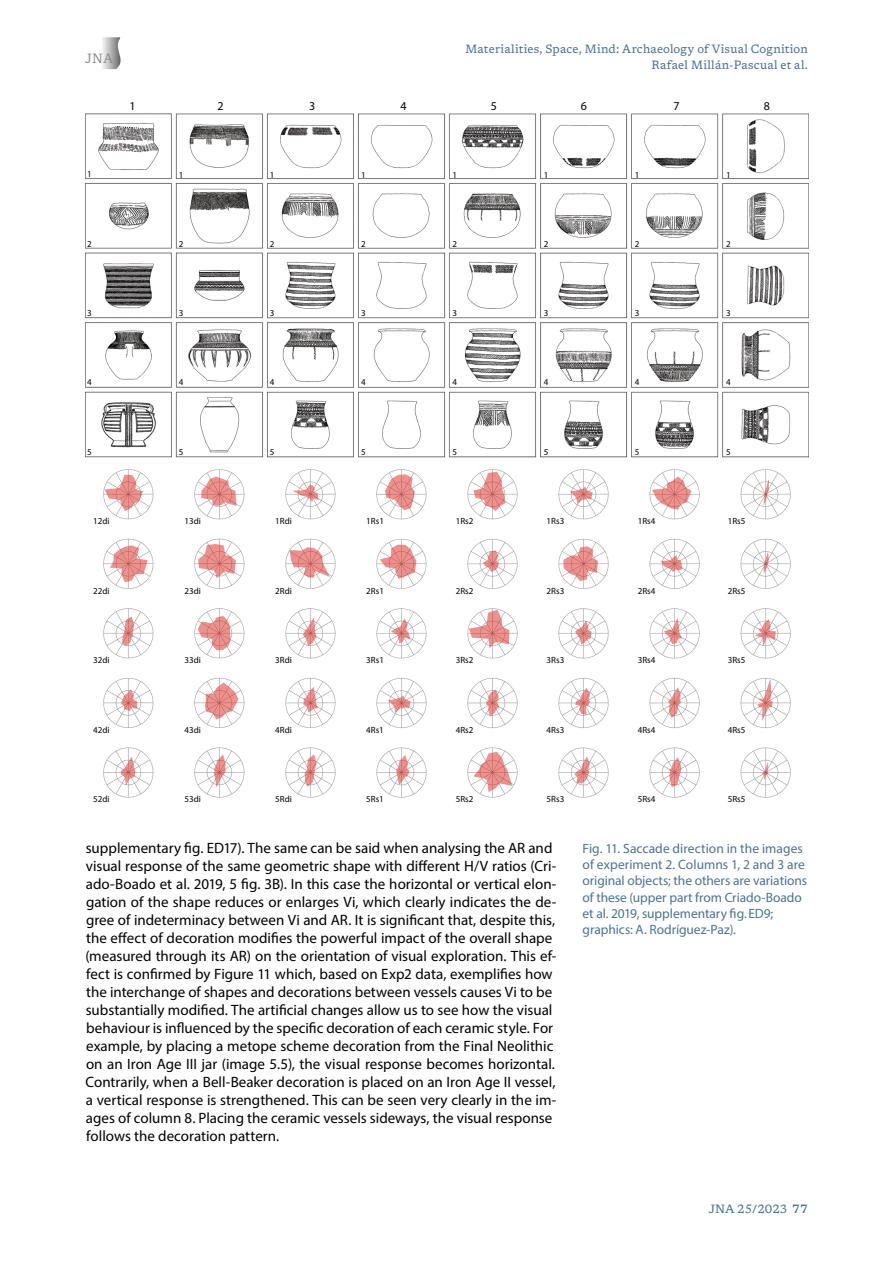
<style>
.page{position:relative;width:893px;height:1263px;background:#fff}
.page>*{position:absolute;margin:0;border:0;box-sizing:border-box;transform-origin:0 0}
.t1{font:15px/18px "Myriad Pro";color:#000}
.t2{font:13.5px/16.2px "Myriad Pro";letter-spacing:-.005em;color:#497392}
.t3{font:13.5px "Newsreader 9 pt";color:#8f908f;scale:.96 1}
.t4{font:12px/16.2px "Newsreader 9 pt";letter-spacing:.02em;color:#497392;text-align:right;scale:.94 1}
.t5{font:12px "Newsreader 9 pt";color:#497392}
.t6{font:12px "Myriad Pro";color:#000}
.t7{font:9px "Myriad Pro";color:#000}
.s1{font-weight:500}
</style>
<div class="page">
<svg style="left:103px;top:37px;width:18px;height:32px"></svg>
<img style="left:86px;top:113px;width:723px;height:685px">
<p class="t3" style="left:85px;top:49px;width:31px">JNA</p>
<p class="t4" style="left:465px;top:40px;width:366px">Materialities, Space, Mind: Archaeology of Visual Cognition<br>Rafael Millán-Pascual et al.</p>
<p class="t6" style="left:130px;top:99px;width:8px">1</p>
<p class="t6" style="left:218px;top:99px;width:8px">2</p>
<p class="t6" style="left:309px;top:99px;width:8px">3</p>
<p class="t6" style="left:400px;top:99px;width:8px">4</p>
<p class="t6" style="left:491px;top:99px;width:8px">5</p>
<p class="t6" style="left:581px;top:99px;width:8px">6</p>
<p class="t6" style="left:673px;top:99px;width:8px">7</p>
<p class="t6" style="left:764px;top:99px;width:8px">8</p>
<p class="t7" style="left:87px;top:169px;width:6px">1</p>
<p class="t7" style="left:179px;top:169px;width:6px">1</p>
<p class="t7" style="left:270px;top:169px;width:6px">1</p>
<p class="t7" style="left:361px;top:169px;width:6px">1</p>
<p class="t7" style="left:452px;top:169px;width:6px">1</p>
<p class="t7" style="left:544px;top:169px;width:6px">1</p>
<p class="t7" style="left:635px;top:169px;width:6px">1</p>
<p class="t7" style="left:726px;top:169px;width:6px">1</p>
<p class="t7" style="left:87px;top:239px;width:6px">2</p>
<p class="t7" style="left:179px;top:239px;width:6px">2</p>
<p class="t7" style="left:270px;top:239px;width:6px">2</p>
<p class="t7" style="left:361px;top:239px;width:6px">2</p>
<p class="t7" style="left:452px;top:239px;width:6px">2</p>
<p class="t7" style="left:544px;top:239px;width:6px">2</p>
<p class="t7" style="left:635px;top:239px;width:6px">2</p>
<p class="t7" style="left:726px;top:239px;width:6px">2</p>
<p class="t7" style="left:87px;top:308px;width:6px">3</p>
<p class="t7" style="left:179px;top:308px;width:6px">3</p>
<p class="t7" style="left:270px;top:308px;width:6px">3</p>
<p class="t7" style="left:361px;top:308px;width:6px">3</p>
<p class="t7" style="left:452px;top:308px;width:6px">3</p>
<p class="t7" style="left:544px;top:308px;width:6px">3</p>
<p class="t7" style="left:635px;top:308px;width:6px">3</p>
<p class="t7" style="left:726px;top:308px;width:6px">3</p>
<p class="t7" style="left:87px;top:377px;width:6px">4</p>
<p class="t7" style="left:179px;top:377px;width:6px">4</p>
<p class="t7" style="left:270px;top:377px;width:6px">4</p>
<p class="t7" style="left:361px;top:377px;width:6px">4</p>
<p class="t7" style="left:452px;top:377px;width:6px">4</p>
<p class="t7" style="left:544px;top:377px;width:6px">4</p>
<p class="t7" style="left:635px;top:377px;width:6px">4</p>
<p class="t7" style="left:726px;top:377px;width:6px">4</p>
<p class="t7" style="left:87px;top:447px;width:6px">5</p>
<p class="t7" style="left:179px;top:447px;width:6px">5</p>
<p class="t7" style="left:270px;top:447px;width:6px">5</p>
<p class="t7" style="left:361px;top:447px;width:6px">5</p>
<p class="t7" style="left:452px;top:447px;width:6px">5</p>
<p class="t7" style="left:544px;top:447px;width:6px">5</p>
<p class="t7" style="left:635px;top:447px;width:6px">5</p>
<p class="t7" style="left:726px;top:447px;width:6px">5</p>
<p class="t7" style="left:93px;top:516px;width:18px">12di</p>
<p class="t7" style="left:185px;top:516px;width:18px">13di</p>
<p class="t7" style="left:275px;top:516px;width:18px">1Rdi</p>
<p class="t7" style="left:366px;top:516px;width:19px">1Rs1</p>
<p class="t7" style="left:456px;top:516px;width:19px">1Rs2</p>
<p class="t7" style="left:547px;top:516px;width:19px">1Rs3</p>
<p class="t7" style="left:638px;top:516px;width:19px">1Rs4</p>
<p class="t7" style="left:728px;top:516px;width:19px">1Rs5</p>
<p class="t7" style="left:93px;top:585px;width:18px">22di</p>
<p class="t7" style="left:185px;top:585px;width:18px">23di</p>
<p class="t7" style="left:275px;top:585px;width:18px">2Rdi</p>
<p class="t7" style="left:366px;top:585px;width:19px">2Rs1</p>
<p class="t7" style="left:456px;top:585px;width:19px">2Rs2</p>
<p class="t7" style="left:547px;top:585px;width:19px">2Rs3</p>
<p class="t7" style="left:638px;top:585px;width:19px">2Rs4</p>
<p class="t7" style="left:728px;top:585px;width:19px">2Rs5</p>
<p class="t7" style="left:93px;top:655px;width:18px">32di</p>
<p class="t7" style="left:185px;top:655px;width:18px">33di</p>
<p class="t7" style="left:275px;top:655px;width:18px">3Rdi</p>
<p class="t7" style="left:366px;top:655px;width:19px">3Rs1</p>
<p class="t7" style="left:456px;top:655px;width:19px">3Rs2</p>
<p class="t7" style="left:547px;top:655px;width:19px">3Rs3</p>
<p class="t7" style="left:638px;top:655px;width:19px">3Rs4</p>
<p class="t7" style="left:728px;top:655px;width:19px">3Rs5</p>
<p class="t7" style="left:93px;top:724px;width:18px">42di</p>
<p class="t7" style="left:185px;top:724px;width:18px">43di</p>
<p class="t7" style="left:275px;top:724px;width:18px">4Rdi</p>
<p class="t7" style="left:366px;top:724px;width:19px">4Rs1</p>
<p class="t7" style="left:456px;top:724px;width:19px">4Rs2</p>
<p class="t7" style="left:547px;top:724px;width:19px">4Rs3</p>
<p class="t7" style="left:638px;top:724px;width:19px">4Rs4</p>
<p class="t7" style="left:728px;top:724px;width:19px">4Rs5</p>
<p class="t7" style="left:93px;top:794px;width:18px">52di</p>
<p class="t7" style="left:185px;top:794px;width:18px">53di</p>
<p class="t7" style="left:275px;top:794px;width:18px">5Rdi</p>
<p class="t7" style="left:366px;top:794px;width:19px">5Rs1</p>
<p class="t7" style="left:456px;top:794px;width:19px">5Rs2</p>
<p class="t7" style="left:547px;top:794px;width:19px">5Rs3</p>
<p class="t7" style="left:638px;top:794px;width:19px">5Rs4</p>
<p class="t7" style="left:728px;top:794px;width:19px">5Rs5</p>
<p class="t1" style="left:85px;top:838px;width:472px">supplementary fig. ED17). The same can be said when analysing the AR and visual response of the same geometric shape with different H/V ratios (Cri&shy;ado-Boado et al. 2019, 5 fig. 3B). In this case the horizontal or vertical elon&shy;gation of the shape reduces or enlarges Vi, which clearly indicates the de&shy;gree of indeterminacy between Vi and AR. It is significant that, despite this, the effect of decoration modifies the powerful impact of the overall shape (measured through its AR) on the orientation of visual exploration. This ef&shy;fect is confirmed by Figure 11 which, based on Exp2 data, exemplifies how the interchange of shapes and decorations between vessels causes Vi to be substantially modified. The artificial changes allow us to see how the visual behaviour is influenced by the specific decoration of each ceramic style. For example, by placing a metope scheme decoration from the Final Neolithic on an Iron Age III jar (image 5.5), the visual response becomes horizontal.<br>Contrarily, when a Bell-Beaker decoration is placed on an Iron Age II vessel, a vertical response is strengthened. This can be seen very clearly in the im&shy;ages of column 8. Placing the ceramic vessels sideways, the visual response follows the decoration pattern.</p>
<p class="t2" style="left:583px;top:840px;width:226px">Fig. 11. Saccade direction in the images of experiment 2. Columns 1, 2 and 3 are original objects; the others are variations of these (upper part from Criado-Boado et al. 2019, supplementary fig.ED9; graphics: A. Rodríguez-Paz).</p>
<p class="t5" style="left:709px;top:1200px;width:101px">JNA 25/2023 <span class="s1">77</span></p>
</div>
